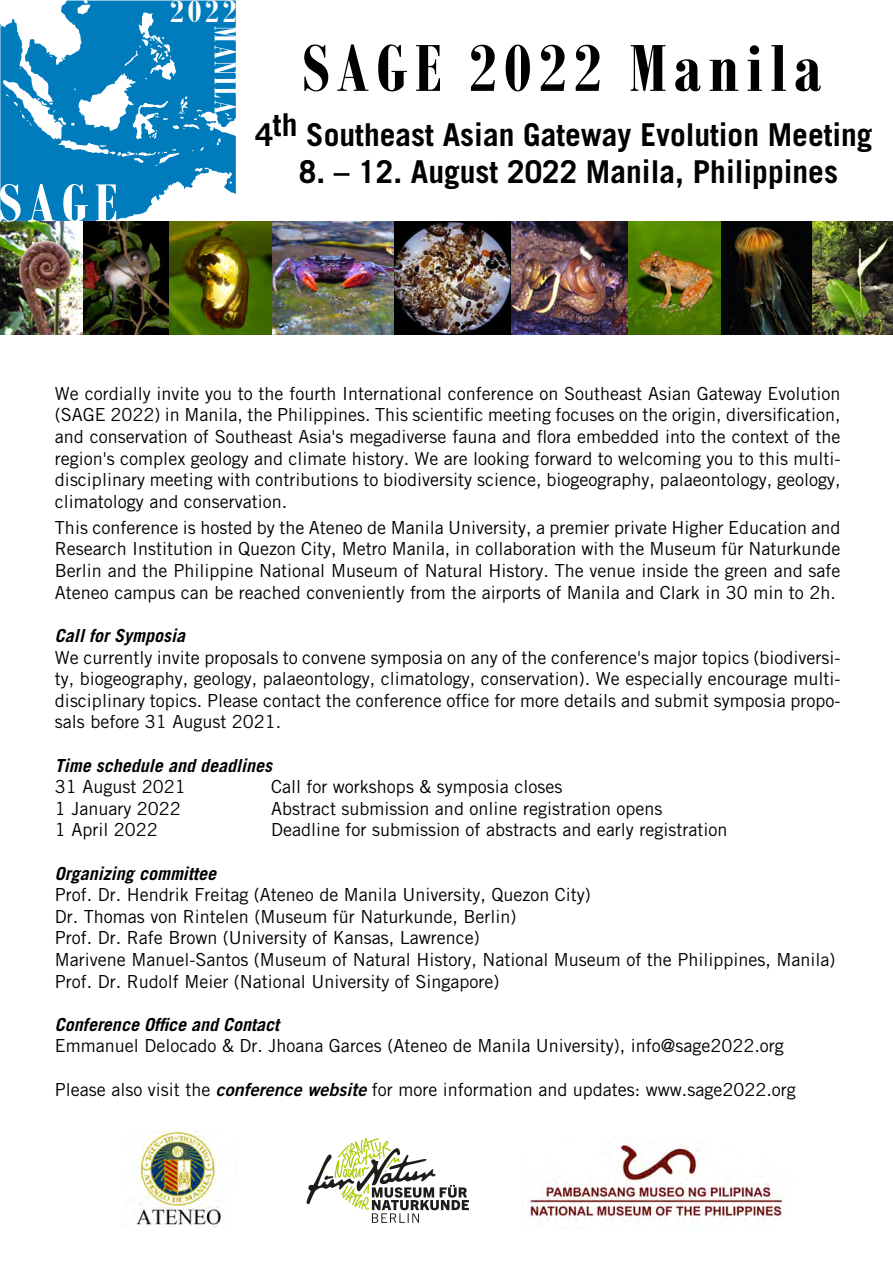
<style>
.page{position:relative;width:893px;height:1263px;background:#fff}
.page>*{position:absolute;margin:0;border:0;box-sizing:border-box;transform-origin:0 0}
.t1{font:700 72px "Bodoni MT Condensed";letter-spacing:.1em;color:#000}
.t2{font:700 57.6px "Bodoni MT Condensed";color:#fff;scale:1.07 1}
.t3{font:700 33.9px "Bodoni MT Condensed";color:#fff;scale:1.07 1}
.t4{font:700 33.3px "Bodoni MT Condensed";letter-spacing:.075em;color:#fff;scale:.94 1}
.t5{font:700 31.5px "Trade Gothic LT Std";color:#000}
.t6{font:18px/21.6px "Trade Gothic LT Std";color:#000;text-align:justify}
.t7{font:italic 700 18px "Trade Gothic LT Std";color:#000}
.s1{font-family:"Trade Gothic LT Std Bd 2 Obl"}
</style>
<div class="page">
<svg style="left:307px;top:1138px;width:162px;height:85px"></svg>
<img style="left:174px;top:221px;width:538px;height:113px">
<img style="left:82px;top:221px;width:92px;height:113px">
<img style="left:712px;top:221px;width:100px;height:113px">
<img style="left:812px;top:221px;width:81px;height:113px">
<img style="left:0;top:221px;width:82px;height:113px">
<svg style="left:0;top:1px;width:236px;height:220px;fill:#007bbb"></svg>
<svg style="left:225px;top:113px;width:7px;height:7px"></svg>
<svg style="left:217px;top:138px;width:4px;height:7px"></svg>
<svg style="left:3px;top:4px;width:201px;height:168px"></svg>
<img style="left:136px;top:1131px;width:89px;height:95px">
<img style="left:529px;top:1141px;width:255px;height:80px">
<h2 class="t2" style="left:-2px;top:168px;width:112px">SAGE</h2>
<h3 class="t3" style="left:170px;top:-9px;width:64px">2022</h3>
<h3 class="t4" style="left:245px;top:26px;width:95px;rotate:90deg">MANILA</h3>
<h1 class="t1" style="left:302px;top:25px;width:521px">SAGE 2022 Manila</h1>
<h3 class="t5" style="left:255px;top:115px;width:619px">4th Southeast Asian Gateway Evolution Meeting</h3>
<h3 class="t5" style="left:299px;top:153px;width:541px">8. – 12. August 2022 Manila, Philippines</h3>
<p class="t6" style="left:55px;top:382px;width:787px">We cordially invite you to the fourth International conference on Southeast Asian Gateway Evolution (SAGE 2022) in Manila, the Philippines. This scientific meeting focuses on the origin, diversification, and conservation of Southeast Asia's megadiverse fauna and flora embedded into the context of the region's complex geology and climate history. We are looking forward to welcoming you to this multi&shy;disciplinary meeting with contributions to biodiversity science, biogeography, palaeontology, geology, climatology and conservation.</p>
<p class="t6" style="left:55px;top:516px;width:787px">This conference is hosted by the Ateneo de Manila University, a premier private Higher Education and Research Institution in Quezon City, Metro Manila, in collaboration with the Museum für Naturkunde Berlin and the Philippine National Museum of Natural History. The venue inside the green and safe Ateneo campus can be reached conveniently from the airports of Manila and Clark in 30 min to 2h.</p>
<p class="t7" style="left:55px;top:624px;width:132px">Call for Symposia</p>
<p class="t6" style="left:55px;top:646px;width:787px">We currently invite proposals to convene symposia on any of the conference's major topics (biodiversi&shy;ty, biogeography, geology, palaeontology, climatology, conservation). We especially encourage multi&shy;disciplinary topics. Please contact the conference office for more details and submit symposia propo&shy;sals before 31 August 2021.</p>
<p class="t7" style="left:55px;top:754px;width:219px">Time schedule and deadlines</p>
<p class="t6" style="left:55px;top:776px;width:132px">31 August 2021</p>
<p class="t6" style="left:271px;top:776px;width:293px">Call for workshops &amp; symposia closes</p>
<p class="t6" style="left:55px;top:797px;width:127px">1 January 2022</p>
<p class="t6" style="left:271px;top:797px;width:393px">Abstract submission and online registration opens</p>
<p class="t6" style="left:55px;top:819px;width:104px">1 April 2022</p>
<p class="t6" style="left:271px;top:819px;width:458px">Deadline for submission of abstracts and early registration</p>
<p class="t7" style="left:55px;top:862px;width:163px">Organizing committee</p>
<p class="t6" style="left:55px;top:884px;width:782px;text-align:left">Prof. Dr. Hendrik Freitag (Ateneo de Manila University, Quezon City)<br>Dr. Thomas von Rintelen (Museum für Naturkunde, Berlin)<br>Prof. Dr. Rafe Brown (University of Kansas, Lawrence)<br>Marivene Manuel-Santos (Museum of Natural History, National Museum of the Philippines, Manila)<br>Prof. Dr. Rudolf Meier (National University of Singapore)</p>
<p class="t7" style="left:55px;top:1013px;width:226px">Conference Office and Contact</p>
<p class="t6" style="left:55px;top:1035px;width:730px">Emmanuel Delocado &amp; Dr. Jhoana Garces (Ateneo de Manila University), info@sage2022.org</p>
<p class="t6" style="left:55px;top:1078px;width:742px">Please also visit the <span class="s1">conference website</span> for more information and updates: www.sage2022.org</p>
</div>
